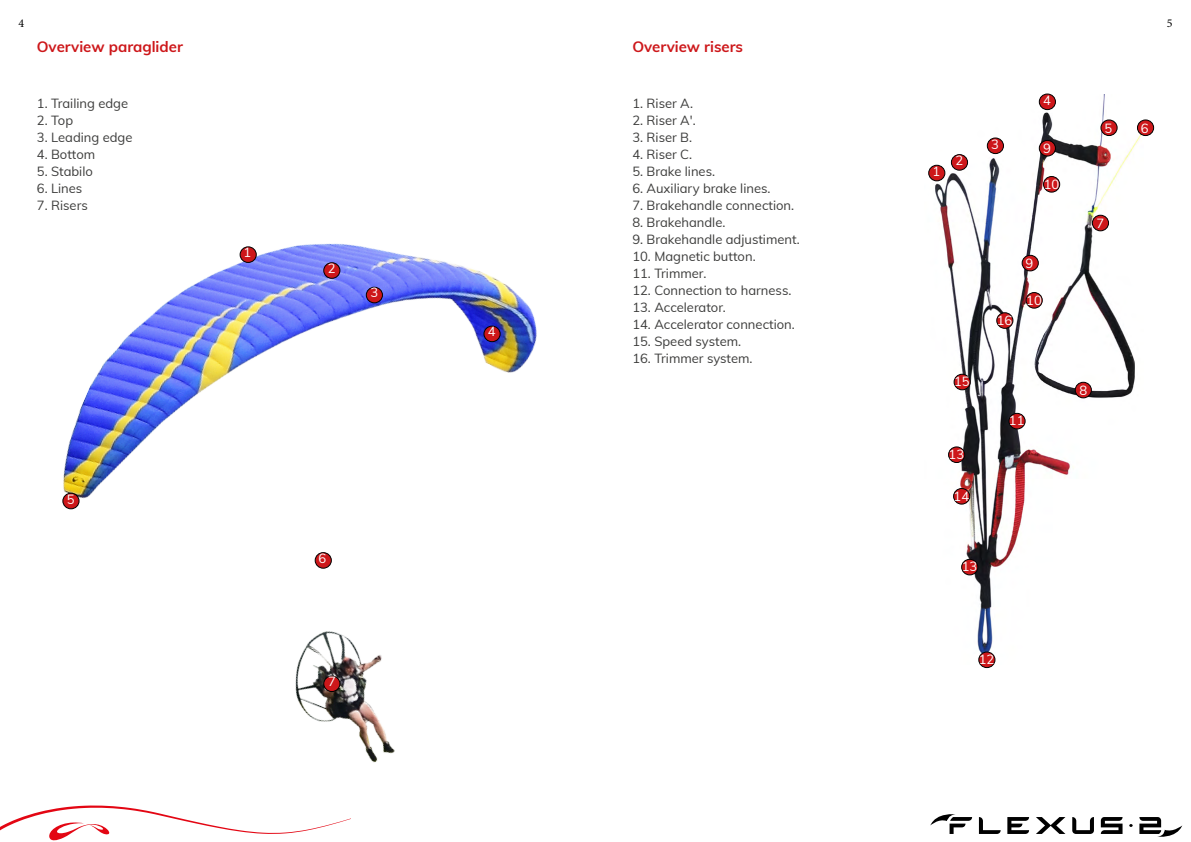
<style>
.page{position:relative;width:1191px;height:842px;background:#fff}
.page>*{position:absolute;margin:0;border:0;box-sizing:border-box;transform-origin:0 0}
.t1{font:700 15px "Muli";color:#cd171a}
.t2{font:13px "Muli";color:#3c3c3b}
.t3{font:13px "Muli";color:#fff}
.t4{font:12px "Minion Pro";color:#000}
</style>
<div class="page">
<svg style="left:0;top:805px;width:350px;height:36px"></svg>
<svg style="left:930px;top:814px;width:42px;height:20px"></svg>
<svg style="left:979px;top:817px;width:21px;height:17px"></svg>
<svg style="left:1007px;top:817px;width:22px;height:17px"></svg>
<svg style="left:1036px;top:817px;width:29px;height:17px"></svg>
<svg style="left:1072px;top:817px;width:22px;height:17px"></svg>
<svg style="left:1100px;top:817px;width:22px;height:17px"></svg>
<svg style="left:1139px;top:817px;width:43px;height:20px"></svg>
<img style="left:931px;top:95px;width:211px;height:570px">
<div style="left:928px;top:165px;width:17px;height:16px;background:#cd171a;border-radius:50%"></div>
<div style="left:928px;top:165px;width:17px;height:16px;border:1px solid #000;border-radius:50%"></div>
<div style="left:951px;top:155px;width:16px;height:15px;background:#cd171a;border-radius:50%"></div>
<div style="left:951px;top:154px;width:17px;height:17px;border:1px solid #000;border-radius:50%"></div>
<div style="left:987px;top:138px;width:16px;height:16px;background:#cd171a;border-radius:50%"></div>
<div style="left:986px;top:137px;width:18px;height:17px;border:1px solid #000;border-radius:50%"></div>
<div style="left:1039px;top:94px;width:16px;height:16px;background:#cd171a;border-radius:50%"></div>
<div style="left:1038px;top:94px;width:18px;height:16px;border:1px solid #000;border-radius:50%"></div>
<div style="left:1101px;top:120px;width:16px;height:16px;background:#cd171a;border-radius:50%"></div>
<div style="left:1100px;top:119px;width:17px;height:17px;border:1px solid #000;border-radius:50%"></div>
<div style="left:1137px;top:120px;width:16px;height:16px;background:#cd171a;border-radius:50%"></div>
<div style="left:1137px;top:119px;width:17px;height:17px;border:1px solid #000;border-radius:50%"></div>
<div style="left:1092px;top:215px;width:16px;height:16px;background:#cd171a;border-radius:50%"></div>
<div style="left:1091px;top:215px;width:18px;height:16px;border:1px solid #000;border-radius:50%"></div>
<div style="left:1075px;top:382px;width:16px;height:16px;background:#cd171a;border-radius:50%"></div>
<div style="left:1074px;top:382px;width:17px;height:16px;border:1px solid #000;border-radius:50%"></div>
<div style="left:1039px;top:140px;width:16px;height:16px;background:#cd171a;border-radius:50%"></div>
<div style="left:1038px;top:140px;width:18px;height:16px;border:1px solid #000;border-radius:50%"></div>
<div style="left:1022px;top:255px;width:16px;height:16px;background:#cd171a;border-radius:50%"></div>
<div style="left:1021px;top:255px;width:17px;height:16px;border:1px solid #000;border-radius:50%"></div>
<div style="left:953px;top:488px;width:16px;height:16px;background:#cd171a;border-radius:50%"></div>
<div style="left:953px;top:488px;width:17px;height:17px;border:1px solid #000;border-radius:50%"></div>
<div style="left:948px;top:447px;width:16px;height:15px;background:#cd171a;border-radius:50%"></div>
<div style="left:948px;top:446px;width:17px;height:17px;border:1px solid #000;border-radius:50%"></div>
<div style="left:961px;top:559px;width:16px;height:16px;background:#cd171a;border-radius:50%"></div>
<div style="left:961px;top:559px;width:17px;height:16px;border:1px solid #000;border-radius:50%"></div>
<div style="left:954px;top:374px;width:16px;height:16px;background:#cd171a;border-radius:50%"></div>
<div style="left:953px;top:374px;width:17px;height:16px;border:1px solid #000;border-radius:50%"></div>
<div style="left:996px;top:313px;width:17px;height:15px;background:#cd171a;border-radius:50%"></div>
<div style="left:996px;top:312px;width:17px;height:17px;border:1px solid #000;border-radius:50%"></div>
<div style="left:1009px;top:413px;width:16px;height:16px;background:#cd171a;border-radius:50%"></div>
<div style="left:1008px;top:413px;width:17px;height:16px;border:1px solid #000;border-radius:50%"></div>
<div style="left:978px;top:652px;width:17px;height:16px;background:#cd171a;border-radius:50%"></div>
<div style="left:978px;top:651px;width:17px;height:17px;border:1px solid #000;border-radius:50%"></div>
<div style="left:1043px;top:177px;width:16px;height:15px;background:#cd171a;border-radius:50%"></div>
<div style="left:1043px;top:176px;width:17px;height:17px;border:1px solid #000;border-radius:50%"></div>
<div style="left:1026px;top:293px;width:16px;height:15px;background:#cd171a;border-radius:50%"></div>
<div style="left:1025px;top:292px;width:17px;height:17px;border:1px solid #000;border-radius:50%"></div>
<img style="left:63px;top:243px;width:474px;height:520px">
<div style="left:240px;top:247px;width:16px;height:15px;background:#cd171a;border-radius:50%"></div>
<div style="left:240px;top:246px;width:17px;height:17px;border:1px solid #000;border-radius:50%"></div>
<div style="left:324px;top:263px;width:16px;height:15px;background:#cd171a;border-radius:50%"></div>
<div style="left:323px;top:262px;width:17px;height:17px;border:1px solid #000;border-radius:50%"></div>
<div style="left:366px;top:287px;width:16px;height:16px;background:#cd171a;border-radius:50%"></div>
<div style="left:366px;top:287px;width:17px;height:16px;border:1px solid #000;border-radius:50%"></div>
<div style="left:484px;top:326px;width:16px;height:16px;background:#cd171a;border-radius:50%"></div>
<div style="left:483px;top:326px;width:17px;height:16px;border:1px solid #000;border-radius:50%"></div>
<div style="left:63px;top:493px;width:16px;height:16px;background:#cd171a;border-radius:50%"></div>
<div style="left:62px;top:493px;width:18px;height:16px;border:1px solid #000;border-radius:50%"></div>
<div style="left:315px;top:553px;width:16px;height:15px;background:#cd171a;border-radius:50%"></div>
<div style="left:315px;top:552px;width:17px;height:17px;border:1px solid #000;border-radius:50%"></div>
<div style="left:324px;top:676px;width:16px;height:15px;background:#cd171a;border-radius:50%"></div>
<div style="left:323px;top:675px;width:17px;height:17px;border:1px solid #000;border-radius:50%"></div>
<p class="t4" style="left:18px;top:15px;width:7px">4</p>
<p class="t4" style="left:1166px;top:15px;width:7px">5</p>
<p class="t1" style="left:37px;top:36px;width:148px">Overview paraglider</p>
<p class="t1" style="left:632px;top:36px;width:112px">Overview risers</p>
<p class="t2" style="left:37px;top:94px;width:93px">1. Trailing edge</p>
<p class="t2" style="left:37px;top:111px;width:38px">2. Top</p>
<p class="t2" style="left:37px;top:128px;width:97px">3. Leading edge</p>
<p class="t2" style="left:37px;top:145px;width:60px">4. Bottom</p>
<p class="t2" style="left:37px;top:162px;width:58px">5. Stabilo</p>
<p class="t2" style="left:37px;top:179px;width:47px">6. Lines</p>
<p class="t2" style="left:37px;top:196px;width:52px">7. Risers</p>
<p class="t3" style="left:67px;top:489px;width:9px">5</p>
<p class="t3" style="left:243px;top:243px;width:9px">1</p>
<p class="t3" style="left:328px;top:259px;width:9px">2</p>
<p class="t3" style="left:370px;top:283px;width:9px">3</p>
<p class="t3" style="left:318px;top:549px;width:9px">6</p>
<p class="t3" style="left:328px;top:672px;width:9px">7</p>
<p class="t3" style="left:488px;top:322px;width:9px">4</p>
<p class="t2" style="left:632px;top:94px;width:62px">1. Riser A.</p>
<p class="t2" style="left:632px;top:111px;width:65px">2. Riser A'.</p>
<p class="t2" style="left:632px;top:128px;width:61px">3. Riser B.</p>
<p class="t2" style="left:632px;top:145px;width:61px">4. Riser C.</p>
<p class="t2" style="left:632px;top:162px;width:84px">5. Brake lines.</p>
<p class="t2" style="left:632px;top:179px;width:140px">6. Auxiliary brake lines.</p>
<p class="t2" style="left:632px;top:196px;width:163px">7. Brakehandle connection.</p>
<p class="t2" style="left:632px;top:213px;width:95px">8. Brakehandle.</p>
<p class="t2" style="left:632px;top:230px;width:169px">9. Brakehandle adjustiment.</p>
<p class="t2" style="left:632px;top:247px;width:125px">10. Magnetic button.</p>
<p class="t2" style="left:632px;top:264px;width:75px">11. Trimmer.</p>
<p class="t2" style="left:632px;top:281px;width:161px">12. Connection to harness.</p>
<p class="t2" style="left:632px;top:298px;width:95px">13. Accelerator.</p>
<p class="t2" style="left:632px;top:315px;width:164px">14. Accelerator connection.</p>
<p class="t2" style="left:632px;top:332px;width:110px">15. Speed system.</p>
<p class="t2" style="left:632px;top:349px;width:122px">16. Trimmer system.</p>
<p class="t3" style="left:932px;top:162px;width:9px">1</p>
<p class="t3" style="left:955px;top:151px;width:9px">2</p>
<p class="t3" style="left:954px;top:372px;width:17px">15</p>
<p class="t3" style="left:948px;top:445px;width:17px">13</p>
<p class="t3" style="left:953px;top:486px;width:17px">14</p>
<p class="t3" style="left:991px;top:135px;width:9px">3</p>
<p class="t3" style="left:1043px;top:90px;width:9px">4</p>
<p class="t3" style="left:1043px;top:139px;width:9px">9</p>
<p class="t3" style="left:1043px;top:175px;width:17px">10</p>
<p class="t3" style="left:996px;top:311px;width:17px">16</p>
<p class="t3" style="left:1025px;top:254px;width:9px">9</p>
<p class="t3" style="left:1026px;top:290px;width:17px">10</p>
<p class="t3" style="left:1104px;top:118px;width:9px">5</p>
<p class="t3" style="left:1140px;top:118px;width:9px">6</p>
<p class="t3" style="left:1096px;top:214px;width:9px">7</p>
<p class="t3" style="left:1009px;top:411px;width:17px">11</p>
<p class="t3" style="left:1079px;top:381px;width:9px">8</p>
<p class="t3" style="left:961px;top:557px;width:17px">13</p>
<p class="t3" style="left:978px;top:650px;width:17px">12</p>
</div>
